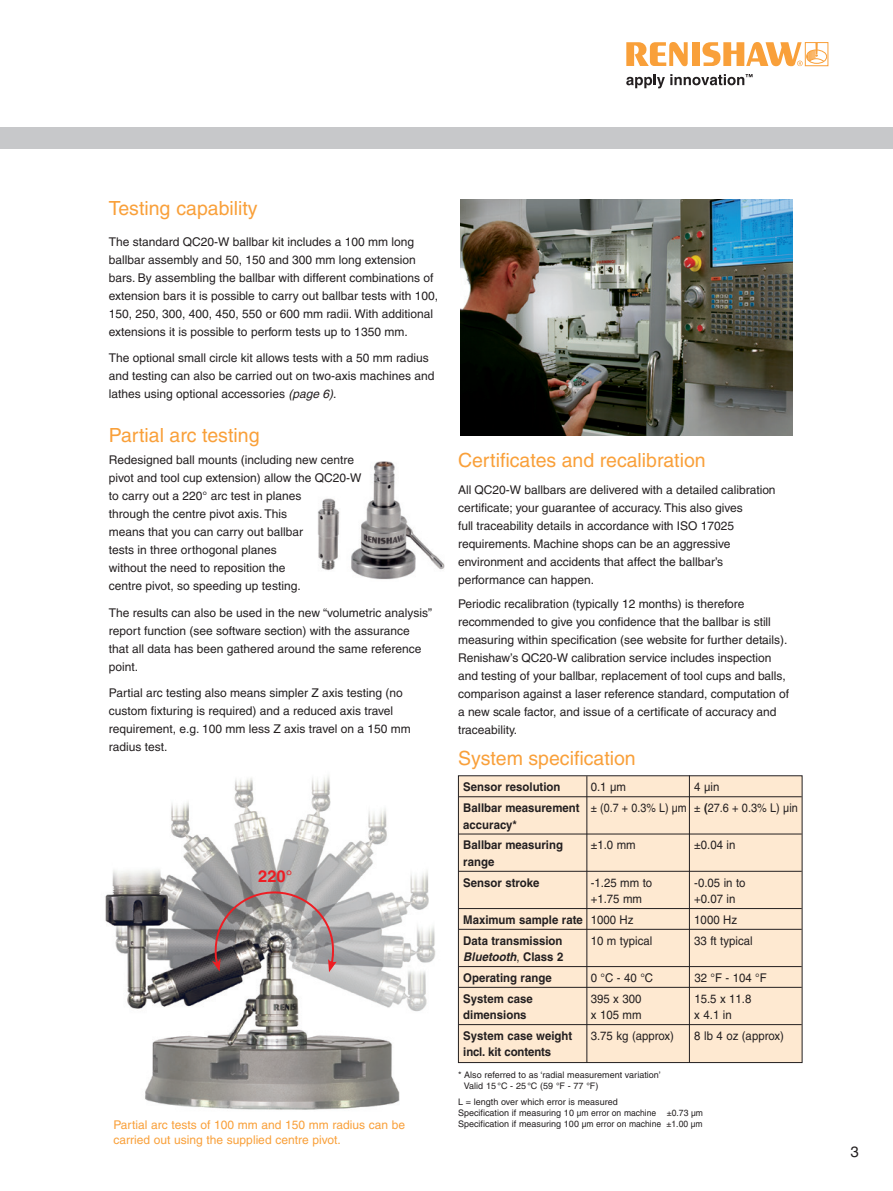
<style>
.page{position:relative;width:893px;height:1191px;background:#fff}
.page>*{position:absolute;margin:0;border:0;box-sizing:border-box;transform-origin:0 0}
.t1{font:19.5px "Helvetica";color:#f9a03a}
.t2{font:700 16.5px "Helvetica";color:#ee1d23}
.t3{font:15px "Helvetica";color:#231f20}
.t4{font:12px/18px "Helvetica";color:#231f20}
.t5{font:12px/20.7px "Helvetica";color:#231f20;scale:.95 1}
.t6{font:700 12px/20.7px "Helvetica";color:#231f20;scale:.95 1}
.t7{font:12px/14.4px "Helvetica";color:#f9a03a}
.t8{font:9px/11.2px "Helvetica";color:#231f20}
.s1{font-style:italic}
.s2{font-weight:400}
.s3{font-weight:700}
</style>
<div class="page">
<img style="left:105px;top:776px;width:331px;height:334px">
<svg style="left:212px;top:889px;width:125px;height:83px;background:#9a8f8f"></svg>
<div style="left:0;top:128px;width:893px;height:21px;background:#c7c8ca"></div>
<svg style="left:626px;top:42px;width:62px;height:24px"></svg>
<div style="left:692px;top:42px;width:8px;height:24px;background:#f9a03a"></div>
<div style="left:805px;top:42px;width:23px;height:24px;border:1px solid #f9a03a"></div>
<div style="left:806px;top:50px;width:21px;height:14px;border:1px solid #f9a03a;border-radius:50%"></div>
<svg style="left:702px;top:42px;width:122px;height:24px"></svg>
<svg style="left:626px;top:74px;width:127px;height:14px"></svg>
<img style="left:461px;top:200px;width:331px;height:235px">
<img style="left:318px;top:461px;width:127px;height:119px">
<div style="left:458px;top:775px;width:344px;height:287px;background:#fee9d1"></div>
<hr style="left:459px;top:796px;width:343px;height:1px;background:#231f20">
<hr style="left:459px;top:833px;width:343px;height:1px;background:#231f20">
<hr style="left:459px;top:871px;width:343px;height:1px;background:#231f20">
<hr style="left:459px;top:908px;width:343px;height:1px;background:#231f20">
<hr style="left:459px;top:929px;width:343px;height:1px;background:#231f20">
<hr style="left:459px;top:966px;width:343px;height:1px;background:#231f20">
<hr style="left:459px;top:987px;width:343px;height:1px;background:#231f20">
<hr style="left:459px;top:1024px;width:343px;height:1px;background:#231f20">
<div style="left:458px;top:775px;width:344px;height:288px;border:1px solid #231f20"></div>
<hr style="left:586px;top:776px;width:1px;height:286px;background:#231f20">
<hr style="left:689px;top:775px;width:1px;height:287px;background:#231f20">
<h1 class="t1" style="left:109px;top:197px;width:150px">Testing capability</h1>
<p class="t4" style="left:109px;top:232px;width:331px">The standard QC20-W ballbar kit includes a 100 mm long ballbar assembly and 50, 150 and 300 mm long extension bars. By assembling the ballbar with different combinations of extension bars it is possible to carry out ballbar tests with 100, 150, 250, 300, 400, 450, 550 or 600 mm radii. With additional extensions it is possible to perform tests up to 1350 mm.</p>
<p class="t4" style="left:109px;top:349px;width:327px">The optional small circle kit allows tests with a 50 mm radius and testing can also be carried out on two-axis machines and lathes using optional accessories <span class="s1">(page 6)</span>.</p>
<h1 class="t1" style="left:109px;top:424px;width:152px">Partial arc testing</h1>
<p class="t4" style="left:109px;top:451px;width:254px">Redesigned ball mounts (including new centre pivot and tool cup extension) allow the QC20-W to carry out a 220° arc test in planes<br>through the centre pivot axis. This<br>means that you can carry out ballbar<br>tests in three orthogonal planes<br>without the need to reposition the<br>centre pivot, so speeding up testing.</p>
<p class="t4" style="left:109px;top:603px;width:325px">The results can also be used in the new “volumetric analysis” report function (see software section) with the assurance that all data has been gathered around the same reference point.</p>
<p class="t4" style="left:109px;top:684px;width:303px">Partial arc testing also means simpler Z axis testing (no custom fixturing is required) and a reduced axis travel requirement, e.g. 100 mm less Z axis travel on a 150 mm radius test.</p>
<h2 class="t2" style="left:258px;top:866px;width:36px">220<span class="s2">°</span></h2>
<p class="t7" style="left:113px;top:1117px;width:293px">Partial arc tests of 100 mm and 150 mm radius can be carried out using the supplied centre pivot.</p>
<h1 class="t1" style="left:458px;top:449px;width:249px">Certificates and recalibration</h1>
<p class="t4" style="left:458px;top:480px;width:319px">All QC20-W ballbars are delivered with a detailed calibration certificate; your guarantee of accuracy. This also gives<br>full traceability details in accordance with ISO 17025 requirements. Machine shops can be an aggressive environment and accidents that affect the ballbar’s performance can happen.</p>
<p class="t4" style="left:458px;top:595px;width:333px">Periodic recalibration (typically 12 months) is therefore recommended to give you confidence that the ballbar is still measuring within specification (see website for further details).<br>Renishaw’s QC20-W calibration service includes inspection and testing of your ballbar, replacement of tool cups and balls, comparison against a laser reference standard, computation of a new scale factor, and issue of a certificate of accuracy and traceability.</p>
<h1 class="t1" style="left:458px;top:746px;width:179px">System specification</h1>
<p class="t6" style="left:463px;top:776px;width:104px">Sensor resolution</p>
<p class="t5" style="left:591px;top:776px;width:39px">0.1 µm</p>
<p class="t5" style="left:463px;top:776px;width:354px;text-indent:231px">4 µin<br><span class="s3">Ballbar measurement</span> ± (0.7 + 0.3% L) µm ± <span class="s3">(</span>27.6 + 0.3% L) µin</p>
<p class="t6" style="left:463px;top:813px;width:107px">accuracy*<br>Ballbar measuring</p>
<p class="t5" style="left:591px;top:834px;width:49px">±1.0 mm</p>
<p class="t5" style="left:694px;top:834px;width:45px">±0.04 in</p>
<p class="t6" style="left:463px;top:851px;width:82px">range<br>Sensor stroke</p>
<p class="t5" style="left:591px;top:872px;width:66px">-1.25 mm to</p>
<p class="t5" style="left:694px;top:872px;width:56px">-0.05 in to</p>
<p class="t5" style="left:591px;top:888px;width:56px">+1.75 mm</p>
<p class="t5" style="left:694px;top:888px;width:45px">+0.07 in</p>
<p class="t6" style="left:463px;top:909px;width:181px">Maximum sample rate <span class="s2">1000 Hz</span></p>
<p class="t5" style="left:694px;top:909px;width:47px">1000 Hz</p>
<p class="t6" style="left:463px;top:929px;width:106px">Data transmission</p>
<p class="t5" style="left:591px;top:930px;width:66px">10 m typical</p>
<p class="t5" style="left:694px;top:930px;width:63px">33 ft typical</p>
<p class="t6" style="left:463px;top:946px;width:107px"><span class="s1">Bluetooth</span><span class="s2">,</span> Class 2<br>Operating range</p>
<p class="t5" style="left:591px;top:967px;width:67px">0 °C - 40 °C</p>
<p class="t5" style="left:694px;top:967px;width:78px">32 °F - 104 °F</p>
<p class="t6" style="left:463px;top:987px;width:75px">System case</p>
<p class="t5" style="left:591px;top:988px;width:55px">395 x 300</p>
<p class="t5" style="left:694px;top:988px;width:62px">15.5 x 11.8</p>
<p class="t6" style="left:463px;top:1004px;width:68px">dimensions</p>
<p class="t5" style="left:591px;top:1004px;width:55px">x 105 mm</p>
<p class="t5" style="left:694px;top:1004px;width:41px">x 4.1 in</p>
<p class="t6" style="left:463px;top:1025px;width:116px">System case weight</p>
<p class="t5" style="left:591px;top:1025px;width:89px">3.75 kg (approx)</p>
<p class="t5" style="left:694px;top:1025px;width:96px">8 lb 4 oz (approx)</p>
<p class="t6" style="left:463px;top:1041px;width:94px">incl. kit contents</p>
<p class="t8" style="left:464px;top:1069px;width:199px;text-indent:-6px">* Also referred to as ‘radial measurement variation’<br>Valid 15 °C - 25 °C (59 °F - 77 °F)</p>
<p class="t8" style="left:458px;top:1096px;width:246px">L = length over which error is measured<br>Specification if measuring 10 µm error on machine ±0.73 µm<br>Specification if measuring 100 µm error on machine ±1.00 µm</p>
<p class="t3" style="left:851px;top:1143px;width:10px">3</p>
</div>
